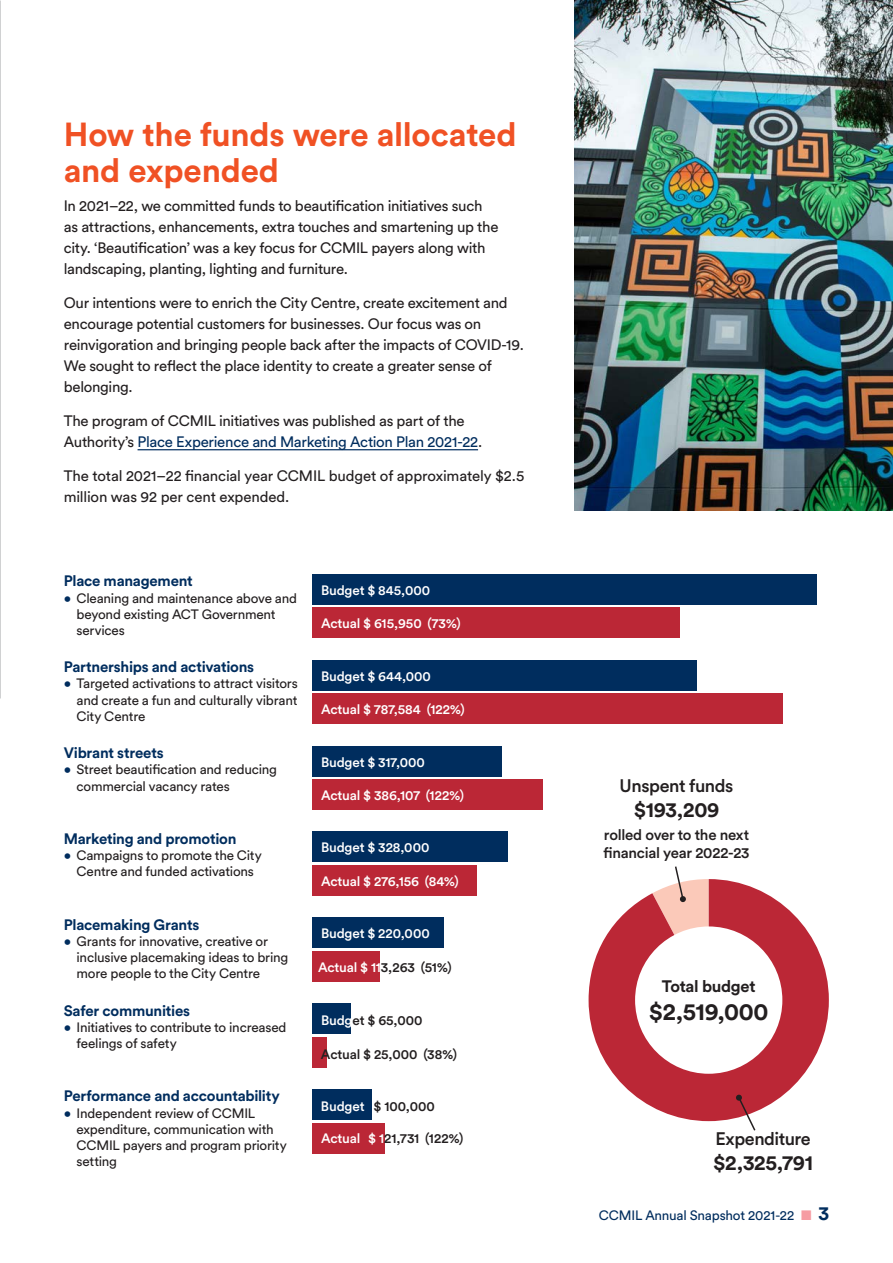
<style>
.page{position:relative;width:893px;height:1263px;background:#fff}
.page>*{position:absolute;margin:0;border:0;box-sizing:border-box;transform-origin:0 0}
.t1{font:700 33px/36px "Circular Std";letter-spacing:-.005em;color:#f05124}
.Body_Text{font:700 24px "Circular Std";letter-spacing:-.015em;color:#231f20}
.t2{font:700 21px "Circular Std";letter-spacing:-.015em;color:#231f20}
.t3{font:500 18px "Circular Std";letter-spacing:-.025em;color:#231f20}
.Body_Text-2{font:700 16.5px "Circular Std";letter-spacing:-.02em;color:#231f20}
.Body_Text-3{font:15px/21px "Circular Std";letter-spacing:-.02em;color:#231f20}
.Table_Col_header{font:700 15px "Circular Std";letter-spacing:-.015em;color:#002d5e}
.t4{font:500 15px/18px "Circular Std";letter-spacing:-.015em;color:#231f20}
.t5{font:13.5px/16.2px "Circular Std";letter-spacing:-.015em;color:#231f20}
.Table_text_Bold{font:500 13.5px "Circular Std";letter-spacing:-.01em;color:#fff}
.Table_text_Bold-2{font:500 13.5px "Circular Std";letter-spacing:-.01em;color:#231f20}
.t6{font:13.5px "Circular Std";letter-spacing:-.015em;color:#002d5e}
.s1{color:#002d5e}
.s2{color:#fff}
.s3{color:#f69ca3}
.s4{font-weight:700;font-size:19.5px}
</style>
<div class="page">
<hr style="left:138px;top:449px;width:340px;height:1px;background:#002d5e">
<svg style="left:0;top:0;width:1px;height:698px"></svg>
<div style="left:312px;top:1123px;width:73px;height:30px;background:#bb2736"></div>
<div style="left:312px;top:1089px;width:60px;height:30px;background:#002d5e"></div>
<div style="left:312px;top:1037px;width:15px;height:30px;background:#bb2736"></div>
<div style="left:312px;top:1003px;width:39px;height:31px;background:#002d5e"></div>
<div style="left:312px;top:951px;width:68px;height:30px;background:#bb2736"></div>
<div style="left:312px;top:918px;width:132px;height:30px;background:#002d5e"></div>
<div style="left:312px;top:865px;width:165px;height:30px;background:#bb2736"></div>
<div style="left:312px;top:832px;width:196px;height:30px;background:#002d5e"></div>
<div style="left:312px;top:779px;width:231px;height:31px;background:#bb2736"></div>
<div style="left:312px;top:746px;width:190px;height:30px;background:#002d5e"></div>
<div style="left:312px;top:694px;width:471px;height:30px;background:#bb2736"></div>
<div style="left:312px;top:660px;width:385px;height:30px;background:#002d5e"></div>
<div style="left:312px;top:608px;width:368px;height:30px;background:#bb2736"></div>
<div style="left:312px;top:574px;width:505px;height:30px;background:#002d5e"></div>
<svg style="left:589px;top:879px;width:240px;height:242px;fill:#bb2736"></svg>
<div style="left:635px;top:926px;width:147px;height:148px;background:#fff;border-radius:50%"></div>
<svg style="left:736px;top:1095px;width:21px;height:36px"></svg>
<svg style="left:652px;top:866px;width:57px;height:87px"></svg>
<img style="left:574px;top:0;width:319px;height:510px">
<h2 class="t1" style="left:64px;top:115px;width:454px">How the funds were allocated and expended</h2>
<p class="Body_Text-3" style="left:64px;top:195px;width:436px">In 2021–22, we committed funds to beautification initiatives such as attractions, enhancements, extra touches and smartening up the city. ‘Beautification’ was a key focus for CCMIL payers along with landscaping, planting, lighting and furniture.</p>
<p class="Body_Text-3" style="left:64px;top:292px;width:462px">Our intentions were to enrich the City Centre, create excitement and encourage potential customers for businesses. Our focus was on reinvigoration and bringing people back after the impacts of COVID-19.<br>We sought to reflect the place identity to create a greater sense of belonging.</p>
<p class="Body_Text-3" style="left:64px;top:410px;width:420px">The program of CCMIL initiatives was published as part of the<br>Authority’s <span class="s1">Place Experience and Marketing Action Plan 2021-22</span>.</p>
<p class="Body_Text-3" style="left:64px;top:465px;width:462px">The total 2021–22 financial year CCMIL budget of approximately $2.5 million was 92 per cent expended.</p>
<p class="Table_Col_header" style="left:64px;top:571px;width:131px">Place management</p>
<p class="t5" style="left:77px;top:590px;width:222px;text-indent:-13px"><span class="s1">•</span> Cleaning and maintenance above and beyond existing ACT Government services</p>
<p class="Table_Col_header" style="left:64px;top:657px;width:192px">Partnerships and activations</p>
<p class="t5" style="left:77px;top:675px;width:223px;text-align:justify;text-indent:-13px"><span class="s1">•</span> Targeted activations to attract visitors and create a fun and culturally vibrant City Centre</p>
<p class="Table_Col_header" style="left:64px;top:743px;width:101px">Vibrant streets</p>
<p class="t5" style="left:77px;top:761px;width:202px;text-indent:-13px"><span class="s1">•</span> Street beautification and reducing commercial vacancy rates</p>
<p class="Table_Col_header" style="left:64px;top:829px;width:174px">Marketing and promotion</p>
<p class="t5" style="left:64px;top:847px;width:200px;text-align:center"><span class="s1">•</span> Campaigns to promote the City<br>Centre and funded activations</p>
<p class="Table_Col_header" style="left:64px;top:915px;width:137px">Placemaking Grants</p>
<p class="t5" style="left:77px;top:933px;width:213px;text-indent:-13px"><span class="s1">•</span> Grants for innovative, creative or inclusive placemaking ideas to bring more people to the City Centre</p>
<p class="Table_Col_header" style="left:64px;top:1001px;width:128px">Safer communities</p>
<p class="t5" style="left:77px;top:1019px;width:212px;text-indent:-13px"><span class="s1">•</span> Initiatives to contribute to increased feelings of safety</p>
<p class="Table_Col_header" style="left:64px;top:1086px;width:217px">Performance and accountability</p>
<p class="t5" style="left:77px;top:1105px;width:212px;text-indent:-13px"><span class="s1">•</span> Independent review of CCMIL expenditure, communication with<br>CCMIL payers and program priority setting</p>
<p class="Table_text_Bold" style="left:321px;top:582px;width:111px">Budget $ 845,000</p>
<p class="Table_text_Bold" style="left:321px;top:615px;width:141px">Actual $ 615,950 (73%)</p>
<p class="Table_text_Bold" style="left:321px;top:667px;width:111px">Budget $ 644,000</p>
<p class="Table_text_Bold" style="left:321px;top:701px;width:145px">Actual $ 787,584 (122%)</p>
<p class="Table_text_Bold" style="left:321px;top:753px;width:105px">Budget $ 317,000</p>
<p class="Table_text_Bold" style="left:321px;top:787px;width:145px">Actual $ 386,107 (122%)</p>
<p class="Table_text_Bold" style="left:321px;top:839px;width:110px">Budget $ 328,000</p>
<p class="Table_text_Bold" style="left:321px;top:873px;width:139px">Actual $ 276,156 (84%)</p>
<p class="Table_text_Bold" style="left:321px;top:925px;width:110px">Budget $ 220,000</p>
<p class="Table_text_Bold-2" style="left:318px;top:958px;width:135px"><span class="s2">Actual $ 11</span>3,263 (51%)</p>
<p class="Table_text_Bold-2" style="left:321px;top:1012px;width:103px"><span class="s2">Budg</span>et $ 65,000</p>
<p class="Table_text_Bold-2" style="left:321px;top:1045px;width:138px">Actual $ 25,000 (38%)</p>
<p class="Table_text_Bold-2" style="left:321px;top:1097px;width:115px"><span class="s2">Budget</span> $ 100,000</p>
<p class="Table_text_Bold" style="left:321px;top:1130px;width:41px">Actual</p>
<p class="Table_text_Bold-2" style="left:368px;top:1130px;width:97px"><span class="s2">$ 1</span>21,731 (122%)</p>
<p class="t3" style="left:620px;top:774px;width:115px">Unspent funds</p>
<p class="t2" style="left:634px;top:796px;width:87px">$193,209</p>
<p class="t4" style="left:604px;top:825px;width:147px">rolled over to the next financial year 2022-23</p>
<p class="Body_Text-2" style="left:662px;top:975px;width:95px">Total budget</p>
<p class="Body_Text" style="left:649px;top:996px;width:121px">$2,519,000</p>
<p class="t3" style="left:715px;top:1127px;width:97px">Expenditure</p>
<p class="t2" style="left:713px;top:1149px;width:101px">$2,325,791</p>
<p class="t6" style="left:599px;top:1207px;width:232px">CCMIL Annual Snapshot 2021-22 <span class="s3">■</span> <span class="s4">3</span></p>
</div>
